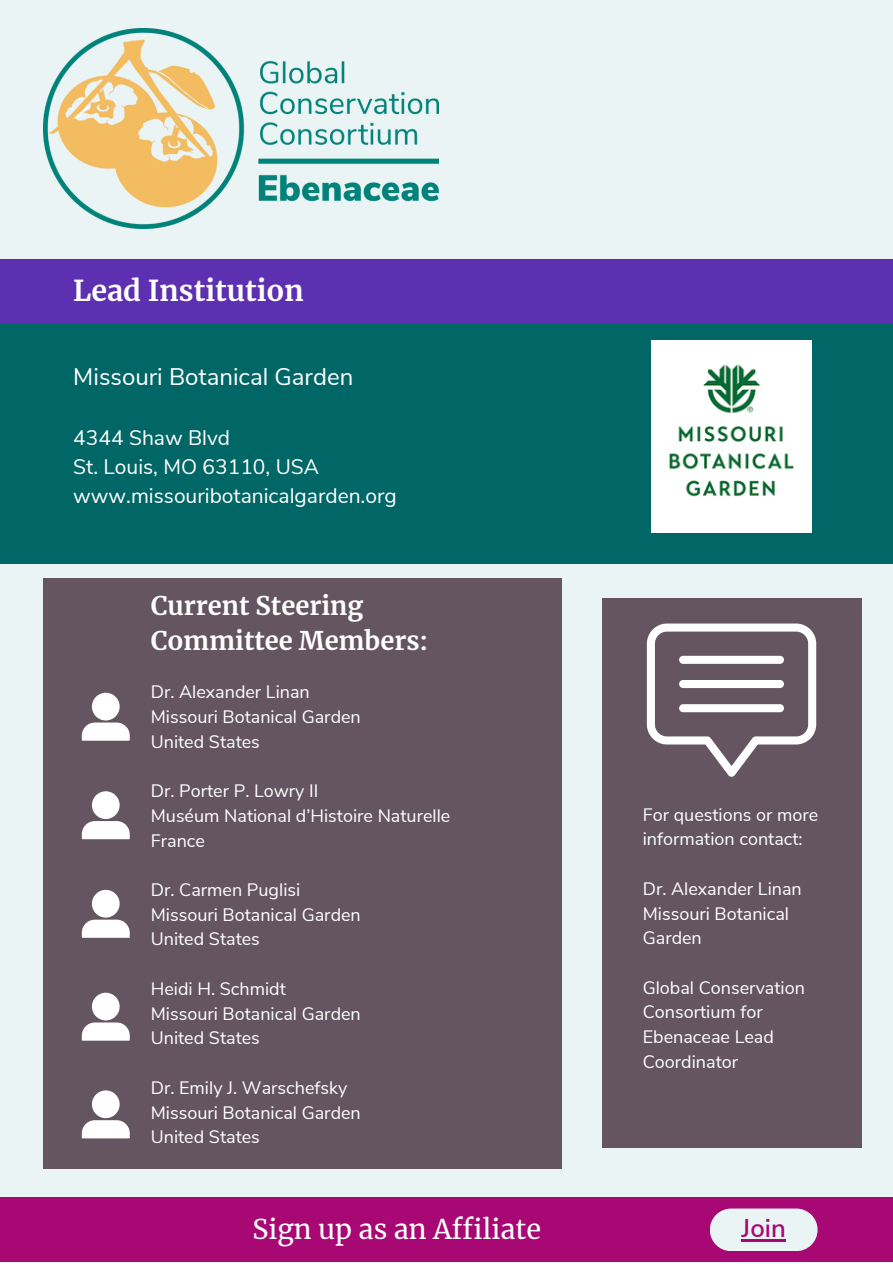
<style>
.page{position:relative;width:893px;height:1264px;background:#fff}
.page>*{position:absolute;margin:0;border:0;box-sizing:border-box;transform-origin:0 0}
.t1{font:700 28.5px "Merriweather";color:#fff}
.t2{font:27px "Merriweather";color:#fff}
.t3{font:600 25.65px "Nunito Sans";color:#a80874}
.t4{font:700 25.5px/34.8px "Merriweather";color:#fff}
.t5{font:24px "Nunito Sans";color:#fff}
.t6{font:21px "Nunito Sans";color:#fff}
.t7{font:18px/24.8px "Nunito Sans";color:#fff}
</style>
<div class="page">
<div style="left:0;top:0;width:892px;height:1262px;background:#eaf4f4"></div>
<div style="left:0;top:319px;width:892px;height:244px;background:#066"></div>
<div style="left:601px;top:598px;width:260px;height:549px;background:#655560"></div>
<div style="left:0;top:259px;width:892px;height:64px;background:#5d30b2"></div>
<div style="left:43px;top:578px;width:519px;height:590px;background:#655560"></div>
<svg style="left:82px;top:692px;width:48px;height:48px"></svg>
<svg style="left:82px;top:791px;width:48px;height:48px"></svg>
<svg style="left:82px;top:889px;width:48px;height:48px"></svg>
<svg style="left:82px;top:992px;width:48px;height:48px"></svg>
<svg style="left:82px;top:1090px;width:48px;height:48px"></svg>
<svg style="left:646px;top:623px;width:170px;height:153px"></svg>
<div style="left:0;top:1197px;width:892px;height:64px;background:#a80874"></div>
<svg style="left:710px;top:1208px;width:107px;height:43px;background:#e3dbe6"></svg>
<img style="left:43px;top:29px;width:395px;height:200px">
<img style="left:651px;top:341px;width:160px;height:191px">
<hr style="left:741px;top:1239px;width:44px;height:2px;background:#a80874">
<p class="t1" style="left:73px;top:273px;width:232px">Lead Institution</p>
<p class="t5" style="left:73px;top:361px;width:281px">Missouri Botanical Garden</p>
<p class="t6" style="left:73px;top:423px;width:158px">4344 Shaw Blvd</p>
<p class="t6" style="left:73px;top:453px;width:247px">St. Louis, MO 63110, USA</p>
<p class="t6" style="left:73px;top:482px;width:325px">www.missouribotanicalgarden.org</p>
<p class="t4" style="left:151px;top:589px;width:279px">Current Steering<br>Committee Members:</p>
<p class="t7" style="left:151px;top:679px;width:160px">Dr. Alexander Linan</p>
<p class="t7" style="left:151px;top:704px;width:211px">Missouri Botanical Garden</p>
<p class="t7" style="left:151px;top:729px;width:111px">United States</p>
<p class="t7" style="left:151px;top:778px;width:169px">Dr. Porter P. Lowry II</p>
<p class="t7" style="left:151px;top:803px;width:301px">Muséum National d’Histoire Naturelle</p>
<p class="t7" style="left:151px;top:828px;width:56px">France</p>
<p class="t7" style="left:151px;top:877px;width:151px">Dr. Carmen Puglisi</p>
<p class="t7" style="left:151px;top:902px;width:211px">Missouri Botanical Garden</p>
<p class="t7" style="left:151px;top:927px;width:111px">United States</p>
<p class="t7" style="left:151px;top:976px;width:136px">Heidi H. Schmidt</p>
<p class="t7" style="left:151px;top:1001px;width:211px">Missouri Botanical Garden</p>
<p class="t7" style="left:151px;top:1026px;width:111px">United States</p>
<p class="t7" style="left:151px;top:1075px;width:198px">Dr. Emily J. Warschefsky</p>
<p class="t7" style="left:151px;top:1100px;width:211px">Missouri Botanical Garden</p>
<p class="t7" style="left:151px;top:1125px;width:111px">United States</p>
<p class="t7" style="left:642px;top:802px;width:177px">For questions or more information contact:</p>
<p class="t7" style="left:642px;top:876px;width:160px">Dr. Alexander Linan</p>
<p class="t7" style="left:642px;top:901px;width:148px">Missouri Botanical<br>Garden</p>
<p class="t7" style="left:642px;top:975px;width:164px">Global Conservation<br>Consortium for<br>Ebenaceae Lead<br>Coordinator</p>
<p class="t2" style="left:252px;top:1212px;width:290px">Sign up as an Affiliate</p>
<p class="t3" style="left:741px;top:1210px;width:46px">Join</p>
</div>
